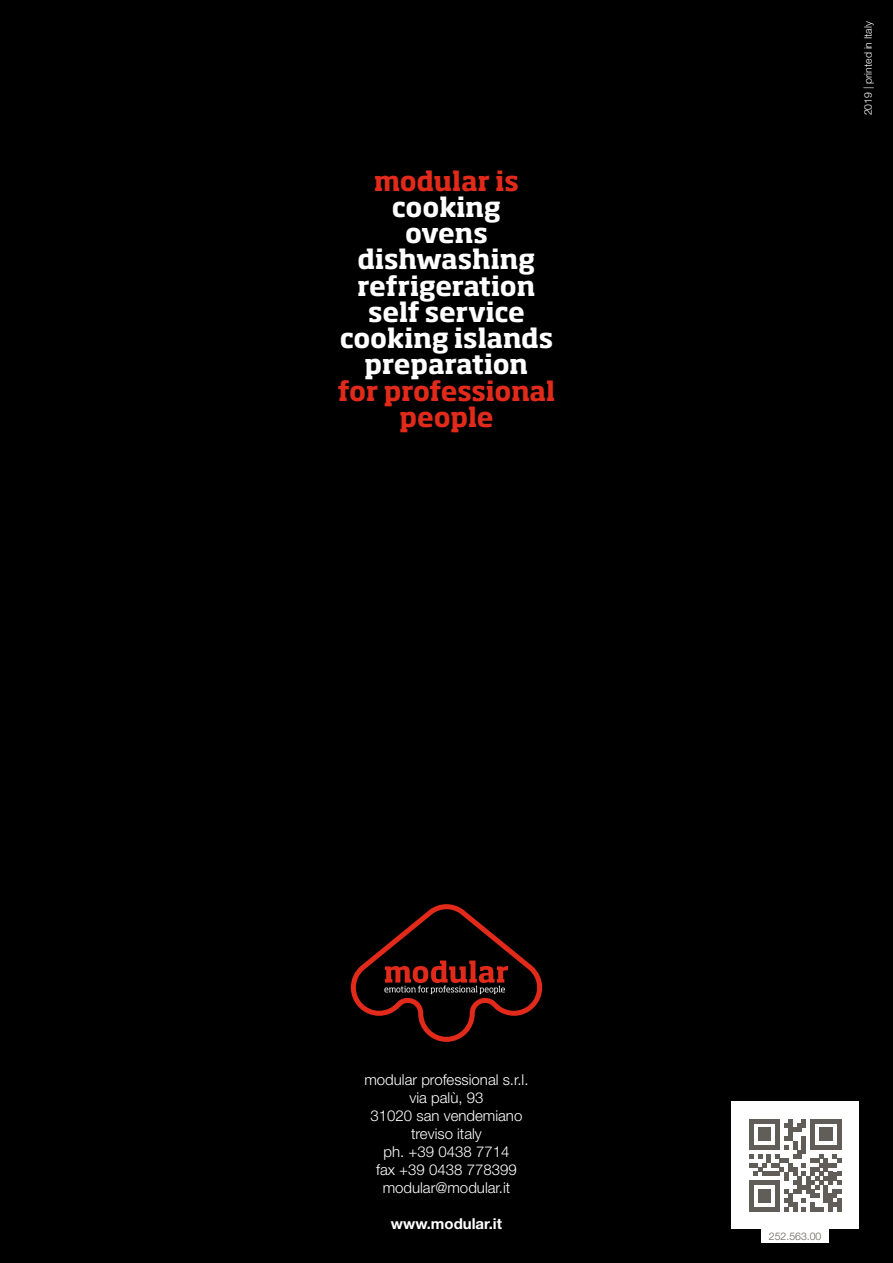
<style>
.page{position:relative;width:893px;height:1263px;background:#000}
.page>*{position:absolute;margin:0;border:0;box-sizing:border-box;transform-origin:0 0}
.t1{font:700 26.25px/26.2px "Soho Std";letter-spacing:-.005em;color:#fff;text-align:center}
.t2{font:700 26.25px/26.2px "Soho Std";letter-spacing:-.005em;color:#e22a1b;text-align:center}
.t3{font:300 15px/18px "Helvetica Neue LT Std";color:#fff;text-align:center}
.t4{font:700 15px "Helvetica Neue LT Std";color:#fff}
.t5{font:300 10.5px "Helvetica Neue LT Std";color:#fff}
.t6{font:300 10.5px "Helvetica Neue LT Std";color:#615d59}
</style>
<div class="page">
<svg style="left:351px;top:904px;width:191px;height:138px"></svg>
<div style="left:731px;top:1101px;width:128px;height:128px;background:#fff"></div>
<div style="left:761px;top:1229px;width:68px;height:14px;background:#fff"></div>
<svg style="left:749px;top:1119px;width:92px;height:92px"></svg>
<h1 class="t2" style="left:374px;top:167px;width:146px">modular is</h1>
<h1 class="t1" style="left:340px;top:193px;width:215px">cooking<br>ovens dishwashing refrigeration self service cooking islands preparation</h1>
<h1 class="t2" style="left:338px;top:377px;width:219px">for professional people</h1>
<p class="t5" style="left:862px;top:115px;width:96px;rotate:-90deg">2019 | printed in Italy</p>
<p class="t3" style="left:364px;top:1070px;width:166px">modular professional s.r.l. via palù, 93<br>31020 san vendemiano treviso italy<br>ph. +39 0438 7714<br>fax +39 0438 778399 modular@modular.it</p>
<p class="t4" style="left:391px;top:1214px;width:113px">www.modular.it</p>
<p class="t6" style="left:769px;top:1229px;width:54px">252.563.00</p>
</div>
